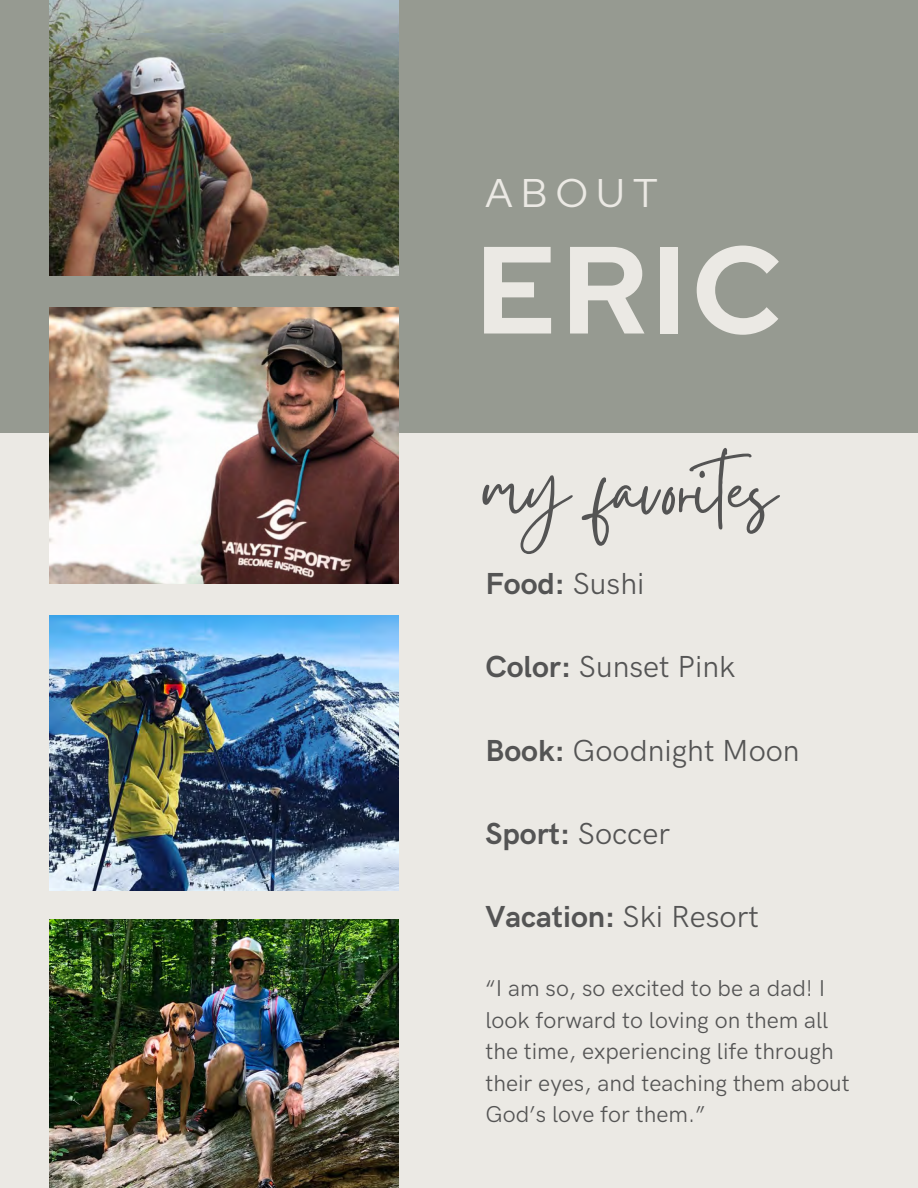
<style>
.page{position:relative;width:918px;height:1188px;background:#ebe9e4}
.page>*{position:absolute;margin:0;border:0;box-sizing:border-box;transform-origin:0 0}
.t1{font:700 123.75px "Red Hat Display";color:#ebe9e4}
.t2{font:96.3px "Gistesy";color:#545454}
.t3{font:39.9px "Red Hat Display";letter-spacing:.215em;color:#ebe9e4}
.t4{font:700 30.45px "HK Grotesk Pro";color:#545454}
.t5{font:30.45px "HK Grotesk Pro";color:#545454}
.t6{font:22.95px/31.5px "HK Grotesk Pro";color:#545454}
.s1{font-weight:400}
.s2{font-weight:700}
</style>
<div class="page">
<div style="left:0;top:0;width:917px;height:432px;background:#969a91"></div>
<img style="left:50px;top:0;width:348px;height:275px">
<img style="left:50px;top:308px;width:348px;height:275px">
<img style="left:50px;top:616px;width:348px;height:275px">
<img style="left:50px;top:920px;width:348px;height:268px">
<h3 class="t3" style="left:485px;top:166px;width:174px">ABOUT</h3>
<h1 class="t1" style="left:476px;top:208px;width:306px">ERIC</h1>
<p class="t2" style="left:481px;top:423px;width:299px">my favorites</p>
<h4 class="t4" style="left:485px;top:567px;width:160px">Food: <span class="s1">Sushi</span></h4>
<h4 class="t5" style="left:485px;top:650px;width:251px"><span class="s2">Color:</span> Sunset Pink</h4>
<h4 class="t5" style="left:485px;top:733px;width:316px"><span class="s2">Book:</span> Goodnight Moon</h4>
<h4 class="t4" style="left:485px;top:816px;width:186px">Sport: <span class="s1">Soccer</span></h4>
<h4 class="t4" style="left:485px;top:900px;width:275px">Vacation: <span class="s1">Ski Resort</span></h4>
<h2 class="t6" style="left:485px;top:974px;width:366px">“I am so, so excited to be a dad! I look forward to loving on them all the time, experiencing life through their eyes, and teaching them about<br>God’s love for them.”</h2>
</div>
